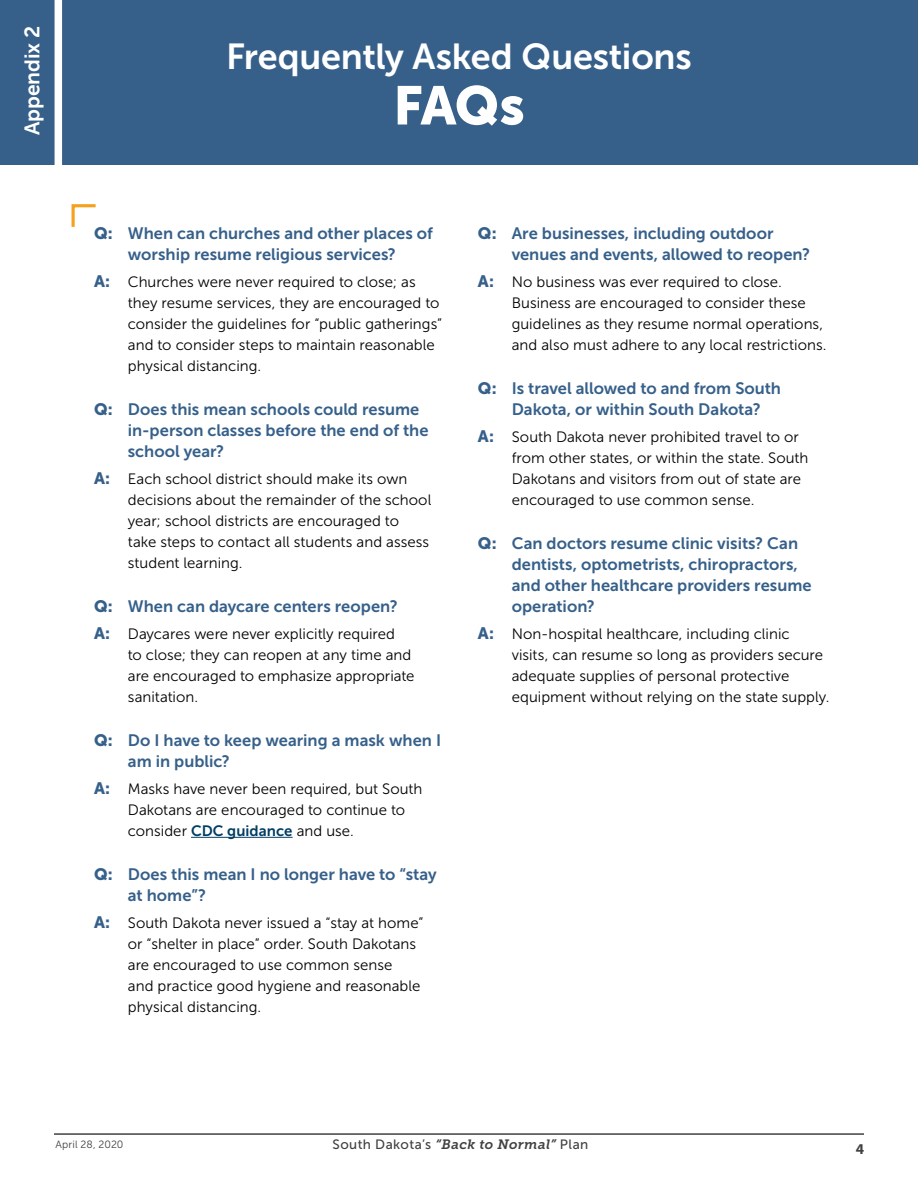
<style>
.page{position:relative;width:918px;height:1188px;background:#fff}
.page>*{position:absolute;margin:0;border:0;box-sizing:border-box;transform-origin:0 0}
.t1{font:54px "Museo Sans 900";color:#fff}
.t2{font:36px "Museo Sans 700";letter-spacing:-.005em;color:#fff}
.t3{font:21px "Museo Sans 700";color:#fff}
.t4{font:16.5px/21px "Museo Sans 700";color:#36608a}
.t5{font:15px/21px "Museo Sans 300";letter-spacing:.005em;color:#000}
.t6{font:700 15px "Myriad Pro";color:#414042}
.t7{font:13.5px "Museo Sans 500";letter-spacing:.035em;color:#414042}
.t8{font:10.5px "Museo Sans 300";letter-spacing:.01em;color:#414042}
.s1{font-family:"Museo Sans 900"}
.s2{font-family:"Museo Sans 900";font-size:16.5px;color:#36608a}
.s3{font-family:"Museo Sans 700";color:#003e64}
.s4{font-family:"Museo Slab 700";font-style:italic}
</style>
<div class="page">
<hr style="left:54px;top:1133px;width:810px;height:2px;background:#414042">
<div style="left:0;top:0;width:918px;height:164px;background:#36608a"></div>
<div style="left:55px;top:0;width:7px;height:173px;background:#fff"></div>
<svg style="left:71px;top:204px;width:25px;height:23px"></svg>
<hr style="left:191px;top:837px;width:102px;height:1px;background:#003e64">
<h3 class="t3" style="left:21px;top:135px;width:111px;rotate:-90deg">Appendix 2</h3>
<h2 class="t2" style="left:226px;top:37px;width:467px">Frequently Asked Questions</h2>
<h1 class="t1" style="left:393px;top:75px;width:133px">FAQs</h1>
<p class="t4" style="left:94px;top:223px;width:340px;text-align:center"><span class="s1">Q:</span> When can churches and other places of worship resume religious services?</p>
<p class="t5" style="left:128px;top:271px;width:316px;text-indent:-34px"><span class="s2">A:</span> Churches were never required to close; as they resume services, they are encouraged to consider the guidelines for “public gatherings” and to consider steps to maintain reasonable physical distancing.</p>
<p class="t4" style="left:128px;top:399px;width:302px;text-indent:-34px"><span class="s1">Q:</span> Does this mean schools could resume in-person classes before the end of the school year?</p>
<p class="t5" style="left:128px;top:468px;width:305px;text-indent:-34px"><span class="s2">A:</span> Each school district should make its own decisions about the remainder of the school year; school districts are encouraged to<br>take steps to contact all students and assess student learning.</p>
<p class="t4" style="left:94px;top:596px;width:305px"><span class="s1">Q:</span> When can daycare centers reopen?</p>
<p class="t5" style="left:128px;top:623px;width:288px;text-indent:-34px"><span class="s2">A:</span> Daycares were never explicitly required<br>to close; they can reopen at any time and are encouraged to emphasize appropriate sanitation.</p>
<p class="t4" style="left:128px;top:730px;width:315px;text-indent:-34px"><span class="s1">Q:</span> Do I have to keep wearing a mask when I am in public?</p>
<p class="t5" style="left:128px;top:778px;width:296px;text-indent:-34px"><span class="s2">A:</span> Masks have never been required, but South<br>Dakotans are encouraged to continue to consider <span class="s3">CDC guidance</span> and use.</p>
<p class="t4" style="left:128px;top:864px;width:310px;text-indent:-34px"><span class="s1">Q:</span> Does this mean I no longer have to “stay at home”?</p>
<p class="t5" style="left:128px;top:912px;width:297px;text-indent:-34px"><span class="s2">A:</span> South Dakota never issued a “stay at home” or “shelter in place” order. South Dakotans are encouraged to use common sense<br>and practice good hygiene and reasonable physical distancing.</p>
<p class="t4" style="left:512px;top:223px;width:300px;text-indent:-34px"><span class="s1">Q:</span> Are businesses, including outdoor venues and events, allowed to reopen?</p>
<p class="t5" style="left:512px;top:271px;width:316px;text-indent:-34px"><span class="s2">A:</span> No business was ever required to close.<br>Business are encouraged to consider these guidelines as they resume normal operations, and also must adhere to any local restrictions.</p>
<p class="t4" style="left:512px;top:378px;width:271px;text-indent:-34px"><span class="s1">Q:</span> Is travel allowed to and from South<br>Dakota, or within South Dakota?</p>
<p class="t5" style="left:512px;top:426px;width:298px;text-indent:-34px"><span class="s2">A:</span> South Dakota never prohibited travel to or from other states, or within the state. South Dakotans and visitors from out of state are encouraged to use common sense.</p>
<p class="t4" style="left:512px;top:533px;width:301px;text-indent:-34px"><span class="s1">Q:</span> Can doctors resume clinic visits? Can dentists, optometrists, chiropractors, and other healthcare providers resume operation?</p>
<p class="t5" style="left:512px;top:623px;width:319px;text-indent:-34px"><span class="s2">A:</span> Non-hospital healthcare, including clinic visits, can resume so long as providers secure adequate supplies of personal protective equipment without relying on the state supply.</p>
<p class="t8" style="left:56px;top:1139px;width:70px">April 28, 2020</p>
<p class="t7" style="left:333px;top:1137px;width:257px">South Dakota’s <span class="s4">“Back to Normal”</span> Plan</p>
<p class="t6" style="left:856px;top:1139px;width:10px">4</p>
</div>
